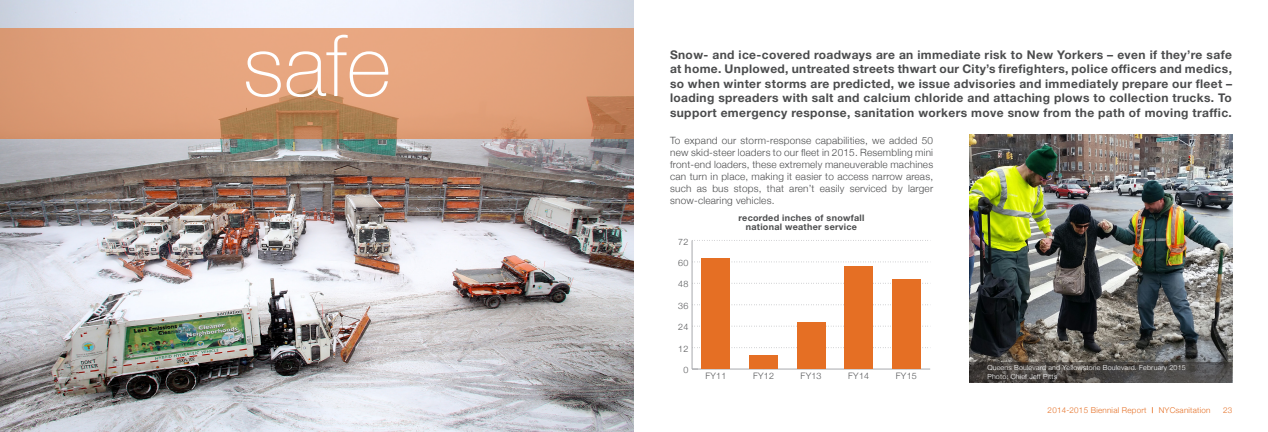
<style>
.page{position:relative;width:1268px;height:432px;background:#fff}
.page>*{position:absolute;margin:0;border:0;box-sizing:border-box;transform-origin:0 0}
.t1{font:100 85px "Helvetica Neue";color:#fff}
.t2{font:700 12px/14.4px "Helvetica Neue";letter-spacing:.03em;color:#4b4c4d;text-align:justify}
.t3{font:300 10px/12px "Helvetica Neue";letter-spacing:.02em;color:#4b4c4d;text-align:justify}
.t4{font:700 9px "Helvetica Neue";letter-spacing:.03em;color:#4b4c4d}
.t5{font:300 8.9px "Helvetica Neue";letter-spacing:.03em;color:#57585a}
.t6{font:300 8px "Helvetica Neue";letter-spacing:.03em;color:#e56f24}
.t7{font:300 7px "Helvetica Neue";letter-spacing:.03em;color:#fff}
.s1{font-weight:700}
</style>
<div class="page">
<img style="left:0;top:0;width:634px;height:432px">
<svg style="left:0;top:29px;width:634px;height:110px;background:#db9c75"></svg>
<hr style="left:692px;top:369px;width:238px;height:1px;background:#a8a9ad">
<hr style="left:691px;top:240px;width:1px;height:129px;background:#a8a9ad">
<svg style="left:692px;top:347px;width:236px;height:1px"></svg>
<svg style="left:692px;top:326px;width:236px;height:1px"></svg>
<svg style="left:692px;top:305px;width:236px;height:1px"></svg>
<svg style="left:692px;top:283px;width:236px;height:1px"></svg>
<svg style="left:692px;top:262px;width:236px;height:1px"></svg>
<svg style="left:692px;top:240px;width:236px;height:1px"></svg>
<div style="left:701px;top:258px;width:29px;height:111px;background:#e56f24"></div>
<div style="left:749px;top:356px;width:28px;height:13px;background:#e56f24"></div>
<div style="left:796px;top:323px;width:29px;height:46px;background:#e56f24"></div>
<div style="left:844px;top:266px;width:28px;height:103px;background:#e56f24"></div>
<div style="left:892px;top:279px;width:28px;height:90px;background:#e56f24"></div>
<img style="left:969px;top:134px;width:263px;height:228px">
<svg style="left:969px;top:362px;width:263px;height:20px;background:#4a4745"></svg>
<p class="t1" style="left:243px;top:17px;width:149px">safe</p>
<p class="t2" style="left:670px;top:47px;width:563px">Snow- and ice-covered roadways are an immediate risk to New Yorkers – even if they’re safe at home. Unplowed, untreated streets thwart our City’s firefighters, police officers and medics, so when winter storms are predicted, we issue advisories and immediately prepare our fleet – loading spreaders with salt and calcium chloride and attaching plows to collection trucks. To support emergency response, sanitation workers move snow from the path of moving traffic.</p>
<p class="t3" style="left:670px;top:134px;width:264px">To expand our storm-response capabilities, we added 50 new skid-steer loaders to our fleet in 2015. Resembling mini front-end loaders, these extremely maneuverable machines can turn in place, making it easier to access narrow areas, such as bus stops, that aren’t easily serviced by larger snow-clearing vehicles.</p>
<p class="t5" style="left:678px;top:234px;width:12px">72</p>
<p class="t5" style="left:678px;top:256px;width:12px">60</p>
<p class="t5" style="left:678px;top:277px;width:12px">48</p>
<p class="t5" style="left:678px;top:299px;width:12px">36</p>
<p class="t5" style="left:678px;top:320px;width:12px">24</p>
<p class="t5" style="left:678px;top:341px;width:12px">12</p>
<p class="t5" style="left:683px;top:363px;width:6px">0</p>
<p class="t4" style="left:738px;top:212px;width:127px">recorded inches of snowfall</p>
<p class="t4" style="left:745px;top:221px;width:113px">national weather service</p>
<p class="t5" style="left:705px;top:369px;width:22px">FY11</p>
<p class="t5" style="left:753px;top:369px;width:22px">FY12</p>
<p class="t5" style="left:800px;top:369px;width:22px">FY13</p>
<p class="t5" style="left:848px;top:369px;width:22px">FY14</p>
<p class="t5" style="left:895px;top:369px;width:22px">FY15</p>
<p class="t7" style="left:987px;top:363px;width:200px">Queens Boulevard and Yellowstone Boulevard. February 2015</p>
<p class="t7" style="left:987px;top:372px;width:71px">Photo: Chief Jeff Pitts</p>
<p class="t6" style="left:1047px;top:405px;width:164px">2014-2015 Biennial Report <span class="s1">|</span> NYCsanitation</p>
<p class="t6" style="left:1222px;top:405px;width:11px">23</p>
</div>
